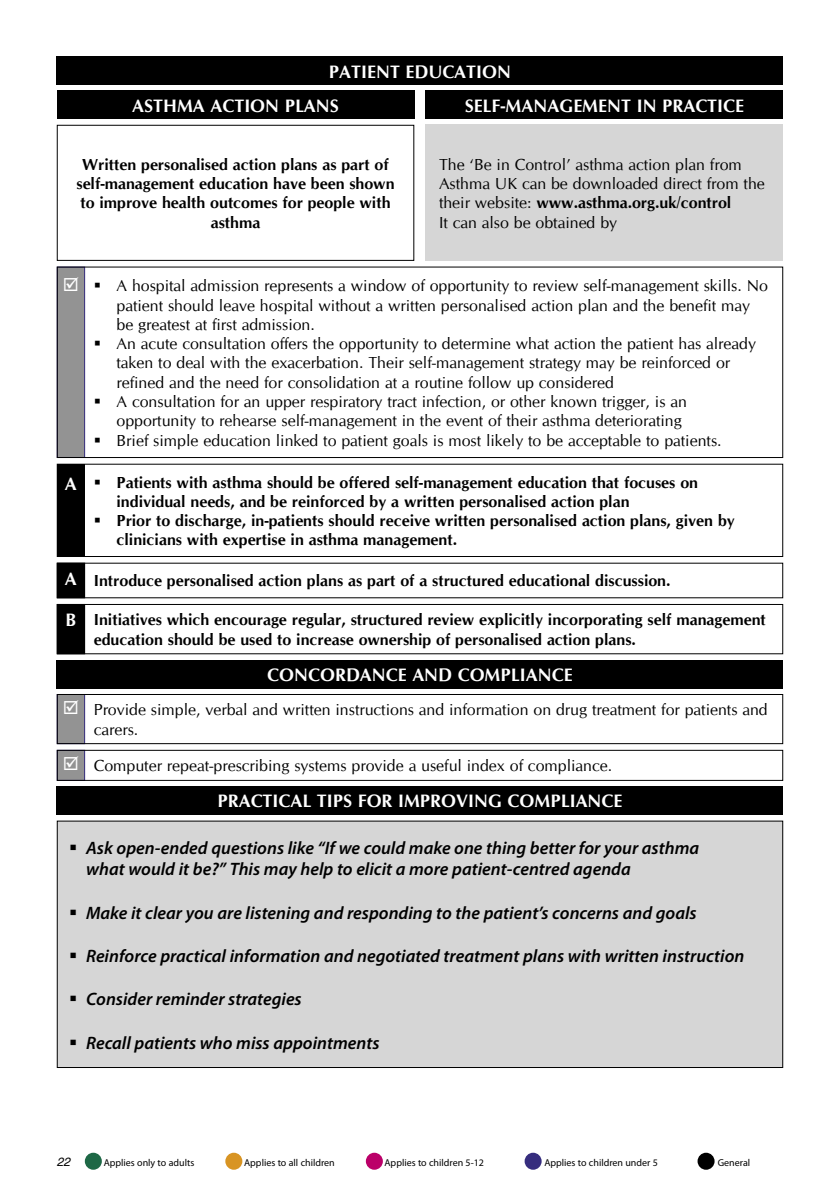
<style>
.page{position:relative;width:840px;height:1191px;background:#fff}
.page>*{position:absolute;margin:0;border:0;box-sizing:border-box;transform-origin:0 0}
.t1{font:italic 600 18px/21.6px "Myriad Pro";color:#000}
.t2{font:700 18px "CG Omega";color:#fff}
.t3{font:16px/19.2px "CG Omega";color:#000}
.t4{font:700 16px/19.2px "CG Omega";color:#000}
.t5{font:italic 12px "Helvetica";color:#000}
.t6{font:10px "Myriad Pro";color:#000}
.s1{font-weight:700}
.s2{color:#fff}
.s3{font-size:18px;color:#fff}
</style>
<div class="page">
<div style="left:225px;top:1152px;width:17px;height:17px;background:#d89423;border-radius:50%"></div>
<div style="left:365px;top:1152px;width:17px;height:17px;background:#bb0069;border-radius:50%"></div>
<div style="left:524px;top:1152px;width:17px;height:17px;background:#362d7e;border-radius:50%"></div>
<div style="left:697px;top:1152px;width:17px;height:17px;background:#000;border-radius:50%"></div>
<div style="left:85px;top:1152px;width:17px;height:17px;background:#1e6846;border-radius:50%"></div>
<div style="left:57px;top:57px;width:725px;height:28px;background:#000"></div>
<div style="left:57px;top:660px;width:725px;height:28px;background:#000"></div>
<div style="left:57px;top:821px;width:725px;height:246px;background:#d6d6d6"></div>
<div style="left:57px;top:820px;width:725px;height:248px;border:1px solid #000"></div>
<div style="left:57px;top:91px;width:357px;height:28px;background:#000"></div>
<div style="left:425px;top:91px;width:357px;height:28px;background:#000"></div>
<div style="left:57px;top:125px;width:357px;height:136px;border:1px solid #000"></div>
<div style="left:425px;top:125px;width:357px;height:136px;background:#d6d6d6"></div>
<div style="left:57px;top:563px;width:28px;height:35px;background:#000"></div>
<div style="left:57px;top:562px;width:28px;height:36px;border:1px solid #000"></div>
<div style="left:57px;top:786px;width:725px;height:29px;background:#000"></div>
<div style="left:57px;top:464px;width:28px;height:92px;background:#000"></div>
<div style="left:57px;top:464px;width:725px;height:93px;border:1px solid #000"></div>
<div style="left:57px;top:604px;width:28px;height:50px;background:#000"></div>
<div style="left:57px;top:604px;width:725px;height:50px;border:1px solid #000"></div>
<div style="left:57px;top:267px;width:28px;height:190px;background:#939393"></div>
<div style="left:57px;top:267px;width:28px;height:191px;border:1px solid #362d7e"></div>
<div style="left:57px;top:266px;width:725px;height:192px;border:1px solid #000"></div>
<div style="left:57px;top:694px;width:28px;height:49px;background:#939393"></div>
<div style="left:57px;top:694px;width:28px;height:50px;border:1px solid #362d7e"></div>
<div style="left:57px;top:694px;width:725px;height:50px;border:1px solid #000"></div>
<div style="left:57px;top:750px;width:28px;height:30px;background:#939393"></div>
<div style="left:57px;top:750px;width:28px;height:30px;border:1px solid #362d7e"></div>
<div style="left:57px;top:750px;width:725px;height:31px;border:1px solid #000"></div>
<p class="t2" style="left:328px;top:60px;width:126px">PATIENT education</p>
<p class="t2" style="left:132px;top:94px;width:208px">ASTHMA ACTION PLANS</p>
<p class="t2" style="left:464px;top:94px;width:281px">SELF-MANAGEMENT IN PRACTICE</p>
<p class="t4" style="left:76px;top:155px;width:319px;text-align:center">Written personalised action plans as part of self-management education have been shown to improve health outcomes for people with asthma</p>
<p class="t3" style="left:439px;top:155px;width:327px">The ‘Be in Control’ asthma action plan from Asthma UK can be downloaded direct from the their website: <span class="s1">www.asthma.org.uk/control<br></span>It can also be obtained by</p>
<p class="t3" style="left:116px;top:276px;width:652px;text-indent:-54px"><span class="s2">☑</span> ▪ A hospital admission represents a window of opportunity to review self-management skills. No patient should leave hospital without a written personalised action plan and the benefit may be greatest at first admission.</p>
<p class="t3" style="left:116px;top:334px;width:640px;text-indent:-23px">▪ An acute consultation offers the opportunity to determine what action the patient has already taken to deal with the exacerbation. Their self-management strategy may be reinforced or refined and the need for consolidation at a routine follow up considered</p>
<p class="t3" style="left:116px;top:392px;width:571px;text-indent:-23px">▪ A consultation for an upper respiratory tract infection, or other known trigger, is an opportunity to rehearse self-management in the event of their asthma deteriorating</p>
<p class="t3" style="left:94px;top:431px;width:629px">▪ Brief simple education linked to patient goals is most likely to be acceptable to patients.</p>
<p class="t4" style="left:116px;top:472px;width:582px;text-indent:-52px"><span class="s3">a</span> ▪ Patients with asthma should be offered self-management education that focuses on individual needs, and be reinforced by a written personalised action plan</p>
<p class="t4" style="left:116px;top:511px;width:619px;text-indent:-23px">▪ Prior to discharge, in-patients should receive written personalised action plans, given by clinicians with expertise in asthma management.</p>
<p class="t4" style="left:65px;top:571px;width:606px"><span class="s3">A</span> Introduce personalised action plans as part of a structured educational discussion.</p>
<p class="t4" style="left:94px;top:610px;width:673px;text-indent:-28px"><span class="s3">b</span> Initiatives which encourage regular, structured review explicitly incorporating self management education should be used to increase ownership of personalised action plans.</p>
<p class="t2" style="left:267px;top:663px;width:307px">CONCORDANCE AND COMPLIANCE</p>
<p class="t3" style="left:94px;top:700px;width:675px;text-indent:-31px"><span class="s2">☑</span> Provide simple, verbal and written instructions and information on drug treatment for patients and carers.</p>
<p class="t3" style="left:63px;top:756px;width:550px"><span class="s2">☑</span> Computer repeat-prescribing systems provide a useful index of compliance.</p>
<p class="t2" style="left:217px;top:790px;width:406px">PRACTICAL TIPS FOR IMPROVING COMPLIANCE</p>
<p class="t1" style="left:86px;top:836px;width:614px;text-indent:-17px">▪ Ask open-ended questions like “If we could make one thing better for your asthma what would it be?” This may help to elicit a more patient-centred agenda</p>
<p class="t1" style="left:69px;top:901px;width:628px">▪ Make it clear you are listening and responding to the patient’s concerns and goals</p>
<p class="t1" style="left:69px;top:944px;width:676px">▪ Reinforce practical information and negotiated treatment plans with written instruction</p>
<p class="t1" style="left:69px;top:988px;width:234px">▪ Consider reminder strategies</p>
<p class="t1" style="left:69px;top:1031px;width:312px">▪ Recall patients who miss appointments</p>
<p class="t5" style="left:57px;top:1154px;width:15px">22</p>
<p class="t6" style="left:104px;top:1156px;width:92px">Applies only to adults</p>
<p class="t6" style="left:244px;top:1156px;width:92px">Applies to all children</p>
<p class="t6" style="left:384px;top:1156px;width:101px">Applies to children 5-12</p>
<p class="t6" style="left:544px;top:1156px;width:115px">Applies to children under 5</p>
<p class="t6" style="left:717px;top:1156px;width:34px">General</p>
</div>
